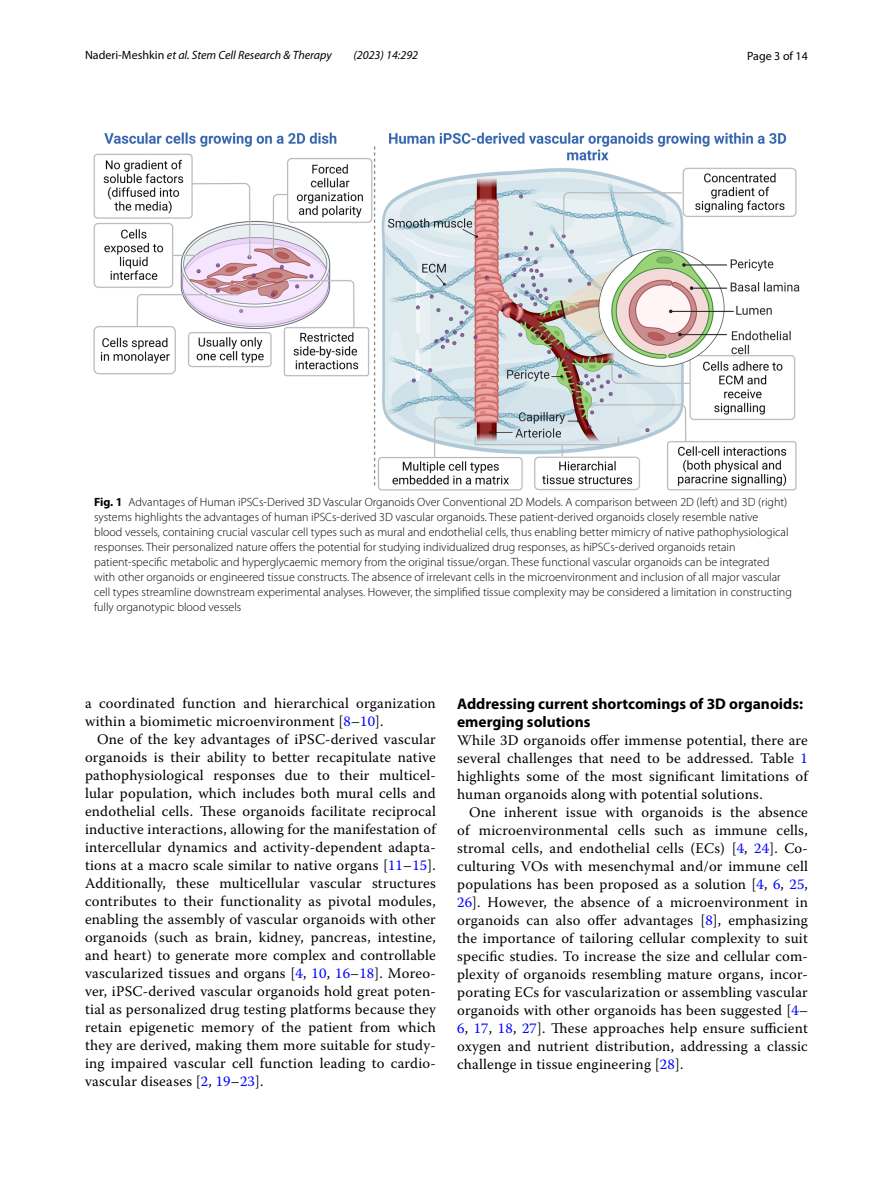
<style>
.page{position:relative;width:893px;height:1187px;background:#fff}
.page>*{position:absolute;margin:0;border:0;box-sizing:border-box;transform-origin:0 0}
.t1{font:700 15.45px/18px "Myriad Pro";color:#000}
.t2{font:14.7px/18px "Warnock Pro";letter-spacing:.015em;color:#000;text-align:justify}
.t3{font:300 12px/15px "Myriad Pro";color:#000}
.t4{font:italic 12px "Myriad Pro";color:#000}
.t5{font:12px "Myriad Pro";color:#000}
.s1{font-style:normal}
.s2{font-weight:700}
.s3{color:#00f}
</style>
<div class="page">
<img style="left:94px;top:133px;width:705px;height:357px">
<p class="t4" style="left:85px;top:48px;width:248px"><span class="s1">Naderi‑Meshkin</span> et al. Stem Cell Research &amp; Therapy</p>
<p class="t4" style="left:353px;top:48px;width:66px">(2023) 14:292</p>
<p class="t5" style="left:747px;top:48px;width:62px">Page 3 of 14</p>
<p class="t3" style="left:94px;top:494px;width:699px"><span class="s2">Fig. 1</span> Advantages of Human iPSCs-Derived 3D Vascular Organoids Over Conventional 2D Models. A comparison between 2D (left) and 3D (right) systems highlights the advantages of human iPSCs-derived 3D vascular organoids. These patient-derived organoids closely resemble native<br>blood vessels, containing crucial vascular cell types such as mural and endothelial cells, thus enabling better mimicry of native pathophysiological responses. Their personalized nature offers the potential for studying individualized drug responses, as hiPSCs-derived organoids retain patient-specific metabolic and hyperglycaemic memory from the original tissue/organ. These functional vascular organoids can be integrated with other organoids or engineered tissue constructs. The absence of irrelevant cells in the microenvironment and inclusion of all major vascular cell types streamline downstream experimental analyses. However, the simplified tissue complexity may be considered a limitation in constructing fully organotypic blood vessels</p>
<p class="t2" style="left:85px;top:693px;width:352px">a coordinated function and hierarchical organization within a biomimetic microenvironment [<span class="s3">8</span>–<span class="s3">10</span>].</p>
<p class="t2" style="left:85px;top:729px;width:352px;text-indent:12px">One of the key advantages of iPSC-derived vascular organoids is their ability to better recapitulate native pathophysiological responses due to their multicel&shy;lular population, which includes both mural cells and endothelial cells. These organoids facilitate reciprocal inductive interactions, allowing for the manifestation of intercellular dynamics and activity-dependent adapta&shy;tions at a macro scale similar to native organs [<span class="s3">11</span>–<span class="s3">15</span>].<br>Additionally, these multicellular vascular structures contributes to their functionality as pivotal modules, enabling the assembly of vascular organoids with other organoids (such as brain, kidney, pancreas, intestine, and heart) to generate more complex and controllable vascularized tissues and organs [<span class="s3">4</span>, <span class="s3">10</span>, <span class="s3">16</span>–<span class="s3">18</span>]. Moreo&shy;ver, iPSC-derived vascular organoids hold great poten&shy;tial as personalized drug testing platforms because they retain epigenetic memory of the patient from which they are derived, making them more suitable for study&shy;ing impaired vascular cell function leading to cardio&shy;vascular diseases [<span class="s3">2</span>, <span class="s3">19</span>–<span class="s3">23</span>].</p>
<p class="t1" style="left:457px;top:693px;width:347px">Addressing current shortcomings of 3D organoids: emerging solutions</p>
<p class="t2" style="left:457px;top:730px;width:352px">While 3D organoids offer immense potential, there are several challenges that need to be addressed. Table <span class="s3">1 </span>highlights some of the most significant limitations of human organoids along with potential solutions.</p>
<p class="t2" style="left:457px;top:802px;width:352px;text-indent:12px">One inherent issue with organoids is the absence of microenvironmental cells such as immune cells, stromal cells, and endothelial cells (ECs) [<span class="s3">4</span>, <span class="s3">24</span>]. Co&shy;culturing VOs with mesenchymal and/or immune cell populations has been proposed as a solution [<span class="s3">4</span>, <span class="s3">6</span>, <span class="s3">25</span>, <span class="s3">26</span>]. However, the absence of a microenvironment in organoids can also offer advantages [<span class="s3">8</span>], emphasizing the importance of tailoring cellular complexity to suit specific studies. To increase the size and cellular com&shy;plexity of organoids resembling mature organs, incor&shy;porating ECs for vascularization or assembling vascular organoids with other organoids has been suggested [<span class="s3">4</span>– <span class="s3">6</span>, <span class="s3">17</span>, <span class="s3">18</span>, <span class="s3">27</span>]. These approaches help ensure sufficient oxygen and nutrient distribution, addressing a classic challenge in tissue engineering [<span class="s3">28</span>].</p>
</div>
